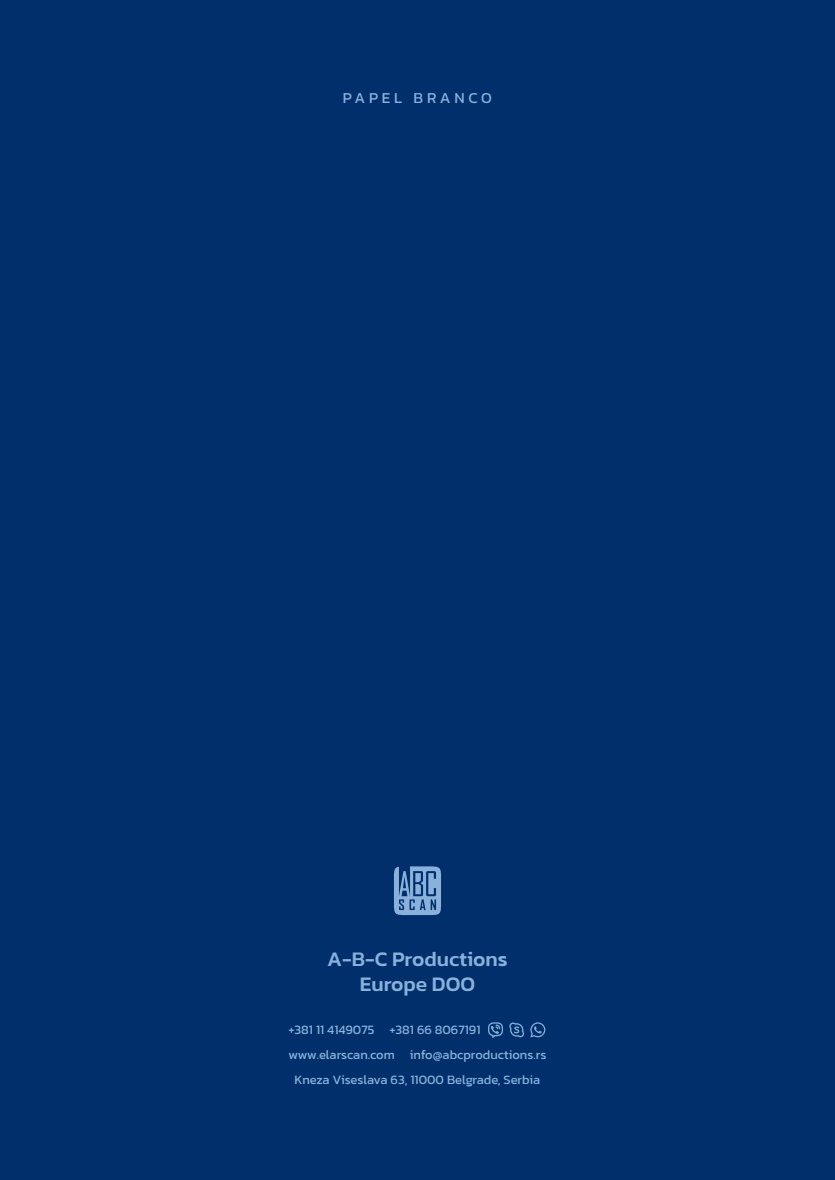
<style>
.page{position:relative;width:835px;height:1180px;background:#fff}
.page>*{position:absolute;margin:0;border:0;box-sizing:border-box;transform-origin:0 0}
.t1{font:500 21px/24.8px "Kanit";color:#89b1db;text-align:center}
.t2{font:15.4px "Kanit";letter-spacing:.25em;color:#89b1db}
.t3{font:12.95px/24.5px "Kanit";color:#89b1db;text-align:center}
</style>
<div class="page">
<div style="left:0;top:0;width:834px;height:1180px;background:#002f6c"></div>
<svg style="left:394px;top:866px;width:47px;height:49px"></svg>
<svg style="left:488px;top:1022px;width:15px;height:16px"></svg>
<svg style="left:509px;top:1022px;width:15px;height:15px"></svg>
<svg style="left:530px;top:1022px;width:15px;height:15px"></svg>
<p class="t2" style="left:342px;top:86px;width:151px">PAPEL BRANCO</p>
<h1 class="t1" style="left:327px;top:946px;width:182px">A-B-C Productions<br>Europe DOO</h1>
<p class="t3" style="left:288px;top:1017px;width:193px">+381 11 4149075 +381 66 8067191</p>
<p class="t3" style="left:288px;top:1042px;width:259px">www.elarscan.com info@abcproductions.rs<br>Kneza Viseslava 63, 11000 Belgrade, Serbia</p>
</div>
